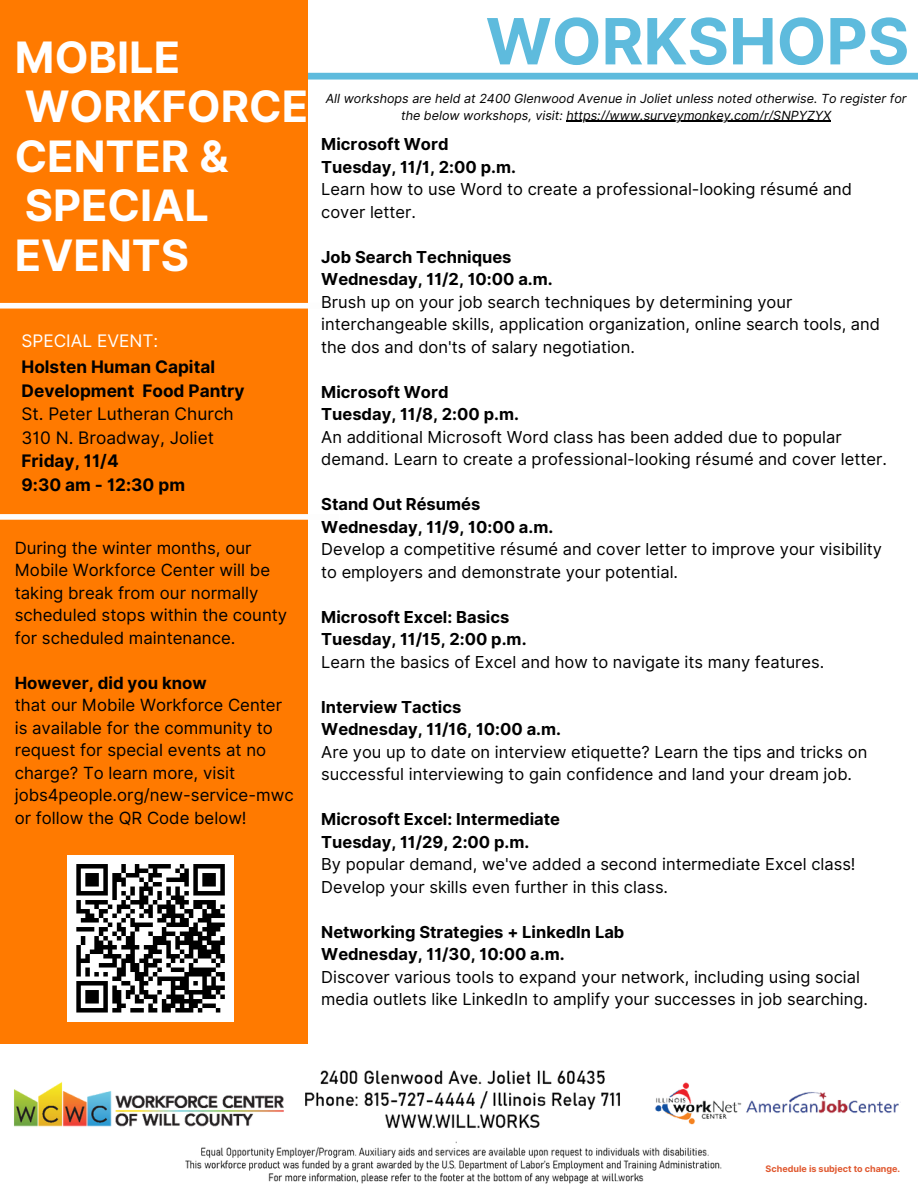
<style>
.page{position:relative;width:918px;height:1188px;background:#fff}
.page>*{position:absolute;margin:0;border:0;box-sizing:border-box;transform-origin:0 0}
.t1{font:700 63.75px "Inter";color:#5ebbdd}
.t2{font:700 43.35px/49.5px "Inter";color:#fff}
.t3{font:700 17.25px/23.7px "Inter";color:#000}
.t4{font:17.25px/23.7px "Inter";color:#000}
.t5{font:17.25px "Inter";color:#fff}
.t6{font:16.8px/22.5px "Inter";color:#000}
.t7{font:700 16.8px "Inter";color:#000}
.t8{font:16.5px/22.5px "Inter";color:#000}
.t9{font:700 16.5px/22.5px "Inter";color:#000}
.t10{font:italic 12.6px/16.8px "Inter";color:#000;text-align:center}
.t11{font:700 9px "Inter";color:#e0582f}
</style>
<div class="page">
<div style="left:287px;top:73px;width:631px;height:7px;background:#5ebbdd"></div>
<hr style="left:566px;top:121px;width:265px;height:1px;background:#000">
<div style="left:0;top:0;width:308px;height:1044px;background:#ff7a00"></div>
<img style="left:14px;top:1070px;width:887px;height:114px">
<div style="left:67px;top:855px;width:167px;height:167px;background:#fff"></div>
<svg style="left:76px;top:864px;width:149px;height:149px"></svg>
<div style="left:0;top:303px;width:321px;height:6px;background:#fdfdfd"></div>
<div style="left:0;top:514px;width:339px;height:6px;background:#fdfdfd"></div>
<h2 class="t2" style="left:15px;top:32px;width:295px">MOBILE<br>WORKFORCE<br>CENTER &amp;<br>SPECIAL<br>EVENTS</h2>
<p class="t5" style="left:22px;top:331px;width:138px">SPECIAL EVENT:</p>
<p class="t3" style="left:22px;top:355px;width:225px">Holsten Human Capital<br>Development Food Pantry</p>
<p class="t4" style="left:22px;top:402px;width:214px">St. Peter Lutheran Church<br>310 N. Broadway, Joliet</p>
<p class="t3" style="left:22px;top:449px;width:165px">Friday, 11/4<br>9:30 am - 12:30 pm</p>
<p class="t6" style="left:15px;top:536px;width:274px">During the winter months, our<br>Mobile Workforce Center will be taking break from our normally scheduled stops within the county for scheduled maintenance.</p>
<p class="t7" style="left:15px;top:673px;width:194px">However, did you know</p>
<p class="t6" style="left:15px;top:694px;width:281px">that our Mobile Workforce Center is available for the community to request for special events at no charge? To learn more, visit jobs4people.org/new-service-mwc or follow the QR Code below!</p>
<h1 class="t1" style="left:486px;top:3px;width:425px">WORKSHOPS</h1>
<p class="t10" style="left:326px;top:90px;width:582px">All workshops are held at 2400 Glenwood Avenue in Joliet unless noted otherwise. To register for the below workshops, visit: https://www.surveymonkey.com/r/SNPYZYX</p>
<p class="t9" style="left:321px;top:133px;width:196px">Microsoft Word<br>Tuesday, 11/1, 2:00 p.m.</p>
<p class="t8" style="left:321px;top:178px;width:532px">Learn how to use Word to create a professional-looking résumé and cover letter.</p>
<p class="t9" style="left:321px;top:246px;width:233px">Job Search Techniques<br>Wednesday, 11/2, 10:00 a.m.</p>
<p class="t8" style="left:321px;top:291px;width:560px">Brush up on your job search techniques by determining your interchangeable skills, application organization, online search tools, and the dos and don'ts of salary negotiation.</p>
<p class="t9" style="left:321px;top:381px;width:199px">Microsoft Word<br>Tuesday, 11/8, 2:00 p.m.</p>
<p class="t8" style="left:321px;top:426px;width:567px">An additional Microsoft Word class has been added due to popular demand. Learn to create a professional-looking résumé and cover letter.</p>
<p class="t9" style="left:321px;top:493px;width:234px">Stand Out Résumés<br>Wednesday, 11/9, 10:00 a.m.</p>
<p class="t8" style="left:321px;top:538px;width:562px">Develop a competitive résumé and cover letter to improve your visibility to employers and demonstrate your potential.</p>
<p class="t9" style="left:321px;top:606px;width:207px">Microsoft Excel: Basics<br>Tuesday, 11/15, 2:00 p.m.</p>
<p class="t8" style="left:321px;top:651px;width:505px">Learn the basics of Excel and how to navigate its many features.</p>
<p class="t9" style="left:321px;top:696px;width:241px">Interview Tactics<br>Wednesday, 11/16, 10:00 a.m.</p>
<p class="t8" style="left:321px;top:741px;width:548px">Are you up to date on interview etiquette? Learn the tips and tricks on successful interviewing to gain confidence and land your dream job.</p>
<p class="t9" style="left:321px;top:808px;width:240px">Microsoft Excel: Intermediate<br>Tuesday, 11/29, 2:00 p.m.</p>
<p class="t8" style="left:321px;top:853px;width:536px">By popular demand, we've added a second intermediate Excel class!<br>Develop your skills even further in this class.</p>
<p class="t9" style="left:321px;top:921px;width:305px">Networking Strategies + LinkedIn Lab<br>Wednesday, 11/30, 10:00 a.m.</p>
<p class="t8" style="left:321px;top:966px;width:548px">Discover various tools to expand your network, including using social media outlets like LinkedIn to amplify your successes in job searching.</p>
<p class="t11" style="left:766px;top:1163px;width:136px">Schedule is subject to change.</p>
</div>
